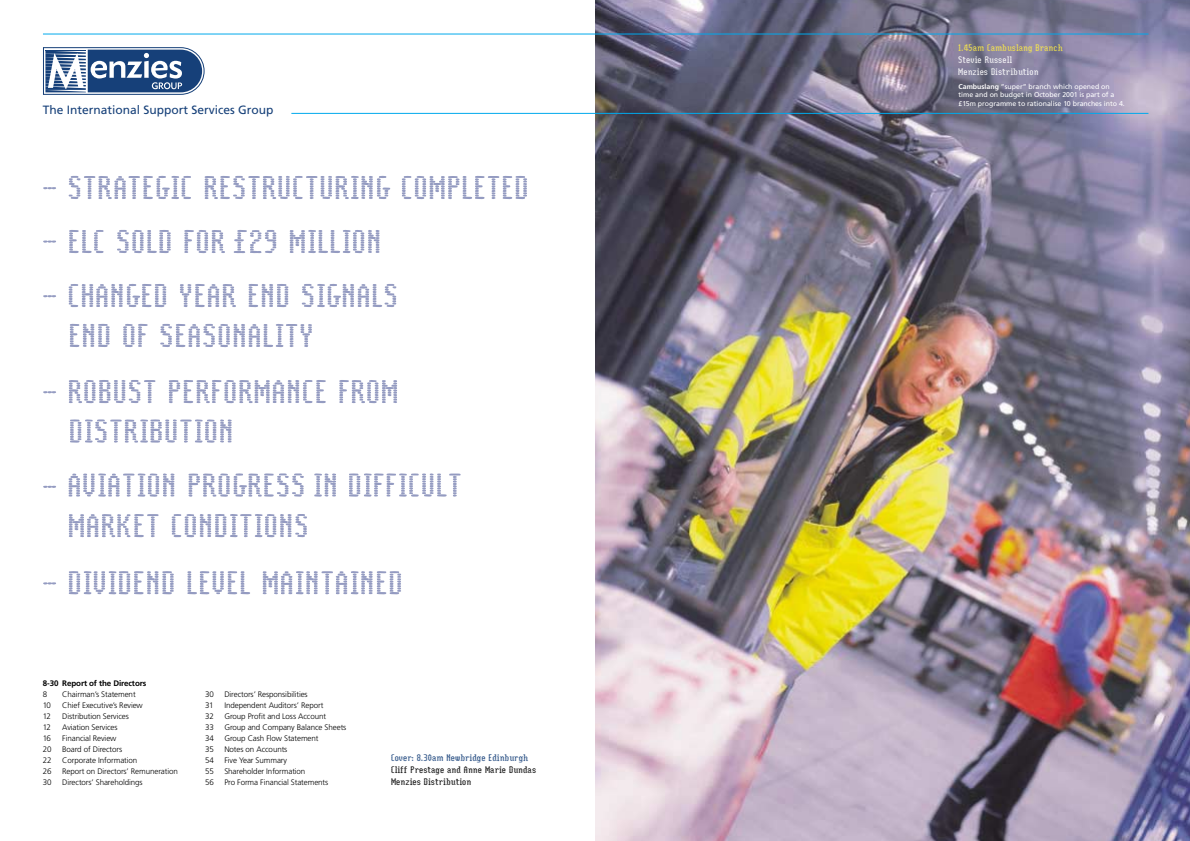
<style>
.page{position:relative;width:1190px;height:841px;background:#fff}
.page>*{position:absolute;margin:0;border:0;box-sizing:border-box;transform-origin:0 0}
.t1{font:12px "Frutiger";color:#164079}
.t2{font:10px/12px "Cool Wool LL";color:#000}
.t3{font:10px/12px "Cool Wool LL";color:#fff}
.t4{font:10px "Cool Wool LL";color:#164079}
.t5{font:10px "Cool Wool LL";color:#fae949}
.t6{font:300 8px "Frutiger";letter-spacing:-.01em;color:#000}
.t7{font:700 8px "Frutiger";letter-spacing:-.01em;color:#000}
.t8{font:7px/8.4px "Frutiger";color:#fff}
.s1{font-weight:700}
</style>
<div class="page">
<img style="left:596px;top:0;width:594px;height:841px">
<hr style="left:43px;top:34px;width:1105px;height:1px;background:#00a9ec">
<hr style="left:291px;top:113px;width:857px;height:1px;background:#00a9ec">
<svg style="left:43px;top:47px;width:162px;height:48px"></svg>
<svg style="left:43px;top:187px;width:13px;height:2px"></svg>
<svg style="left:68px;top:176px;width:123px;height:23px"></svg>
<svg style="left:204px;top:176px;width:186px;height:23px"></svg>
<svg style="left:401px;top:176px;width:126px;height:24px"></svg>
<svg style="left:43px;top:240px;width:13px;height:3px"></svg>
<svg style="left:69px;top:230px;width:35px;height:23px"></svg>
<svg style="left:117px;top:230px;width:54px;height:23px"></svg>
<svg style="left:184px;top:230px;width:41px;height:23px"></svg>
<svg style="left:234px;top:230px;width:43px;height:23px"></svg>
<svg style="left:289px;top:230px;width:91px;height:23px"></svg>
<svg style="left:43px;top:295px;width:13px;height:3px"></svg>
<svg style="left:68px;top:284px;width:99px;height:23px"></svg>
<svg style="left:180px;top:284px;width:56px;height:23px"></svg>
<svg style="left:248px;top:284px;width:41px;height:23px"></svg>
<svg style="left:301px;top:284px;width:96px;height:23px"></svg>
<svg style="left:69px;top:324px;width:41px;height:23px"></svg>
<svg style="left:123px;top:324px;width:25px;height:23px"></svg>
<svg style="left:43px;top:391px;width:13px;height:3px"></svg>
<svg style="left:68px;top:380px;width:88px;height:23px"></svg>
<svg style="left:168px;top:380px;width:158px;height:24px"></svg>
<svg style="left:339px;top:380px;width:58px;height:23px"></svg>
<svg style="left:70px;top:419px;width:162px;height:24px"></svg>
<svg style="left:43px;top:486px;width:13px;height:2px"></svg>
<svg style="left:68px;top:473px;width:107px;height:24px"></svg>
<svg style="left:188px;top:473px;width:116px;height:24px"></svg>
<svg style="left:314px;top:473px;width:22px;height:24px"></svg>
<svg style="left:68px;top:514px;width:91px;height:23px"></svg>
<svg style="left:171px;top:514px;width:136px;height:23px"></svg>
<svg style="left:43px;top:582px;width:13px;height:3px"></svg>
<svg style="left:68px;top:571px;width:106px;height:24px"></svg>
<svg style="left:187px;top:571px;width:63px;height:24px"></svg>
<svg style="left:262px;top:571px;width:139px;height:24px"></svg>
<svg style="left:160px;top:324px;width:152px;height:23px"></svg>
<svg style="left:349px;top:473px;width:112px;height:24px"></svg>
<h1 class="t1" style="left:43px;top:105px;width:232px">The International Support Services Group</h1>
<p class="t7" style="left:43px;top:680px;width:105px">8-30 Report of the Directors</p>
<p class="t6" style="left:43px;top:691px;width:6px">8</p>
<p class="t6" style="left:62px;top:691px;width:75px">Chairman’s Statement</p>
<p class="t6" style="left:43px;top:702px;width:10px">10</p>
<p class="t6" style="left:62px;top:702px;width:82px">Chief Executive’s Review</p>
<p class="t6" style="left:43px;top:713px;width:10px">12</p>
<p class="t6" style="left:62px;top:713px;width:68px">Distribution Services</p>
<p class="t6" style="left:43px;top:724px;width:10px">12</p>
<p class="t6" style="left:62px;top:724px;width:57px">Aviation Services</p>
<p class="t6" style="left:43px;top:735px;width:10px">16</p>
<p class="t6" style="left:62px;top:735px;width:56px">Financial Review</p>
<p class="t6" style="left:43px;top:746px;width:10px">20</p>
<p class="t6" style="left:62px;top:746px;width:61px">Board of Directors</p>
<p class="t6" style="left:43px;top:757px;width:10px">22</p>
<p class="t6" style="left:62px;top:757px;width:77px">Corporate Information</p>
<p class="t6" style="left:43px;top:768px;width:10px">26</p>
<p class="t6" style="left:62px;top:768px;width:117px">Report on Directors’ Remuneration</p>
<p class="t6" style="left:43px;top:779px;width:10px">30</p>
<p class="t6" style="left:62px;top:779px;width:82px">Directors’ Shareholdings</p>
<p class="t6" style="left:205px;top:691px;width:10px">30</p>
<p class="t6" style="left:224px;top:691px;width:85px">Directors’ Responsibilities</p>
<p class="t6" style="left:205px;top:702px;width:10px">31</p>
<p class="t6" style="left:224px;top:702px;width:100px">Independent Auditors’ Report</p>
<p class="t6" style="left:205px;top:713px;width:10px">32</p>
<p class="t6" style="left:224px;top:713px;width:103px">Group Profit and Loss Account</p>
<p class="t6" style="left:205px;top:724px;width:10px">33</p>
<p class="t6" style="left:224px;top:724px;width:124px">Group and Company Balance Sheets</p>
<p class="t6" style="left:205px;top:735px;width:10px">34</p>
<p class="t6" style="left:224px;top:735px;width:96px">Group Cash Flow Statement</p>
<p class="t6" style="left:205px;top:746px;width:10px">35</p>
<p class="t6" style="left:224px;top:746px;width:65px">Notes on Accounts</p>
<p class="t6" style="left:205px;top:757px;width:10px">54</p>
<p class="t6" style="left:224px;top:757px;width:64px">Five Year Summary</p>
<p class="t6" style="left:205px;top:768px;width:10px">55</p>
<p class="t6" style="left:224px;top:768px;width:83px">Shareholder Information</p>
<p class="t6" style="left:205px;top:779px;width:10px">56</p>
<p class="t6" style="left:224px;top:779px;width:105px">Pro Forma Financial Statements</p>
<p class="t4" style="left:391px;top:754px;width:139px">Cover: 8.30am Newbridge Edinburgh</p>
<p class="t2" style="left:391px;top:764px;width:147px">Cliff Prestage and Anne Marie Dundas<br>Menzies Distribution</p>
<p class="t5" style="left:959px;top:43px;width:106px">1.45am Cambuslang Branch</p>
<p class="t3" style="left:959px;top:54px;width:82px">Stevie Russell<br>Menzies Distribution</p>
<p class="t8" style="left:959px;top:83px;width:168px"><span class="s1">Cambuslang</span> ”super” branch which opened on time and on budget in October 2001 is part of a £15m programme to rationalise 10 branches into 4.</p>
</div>
